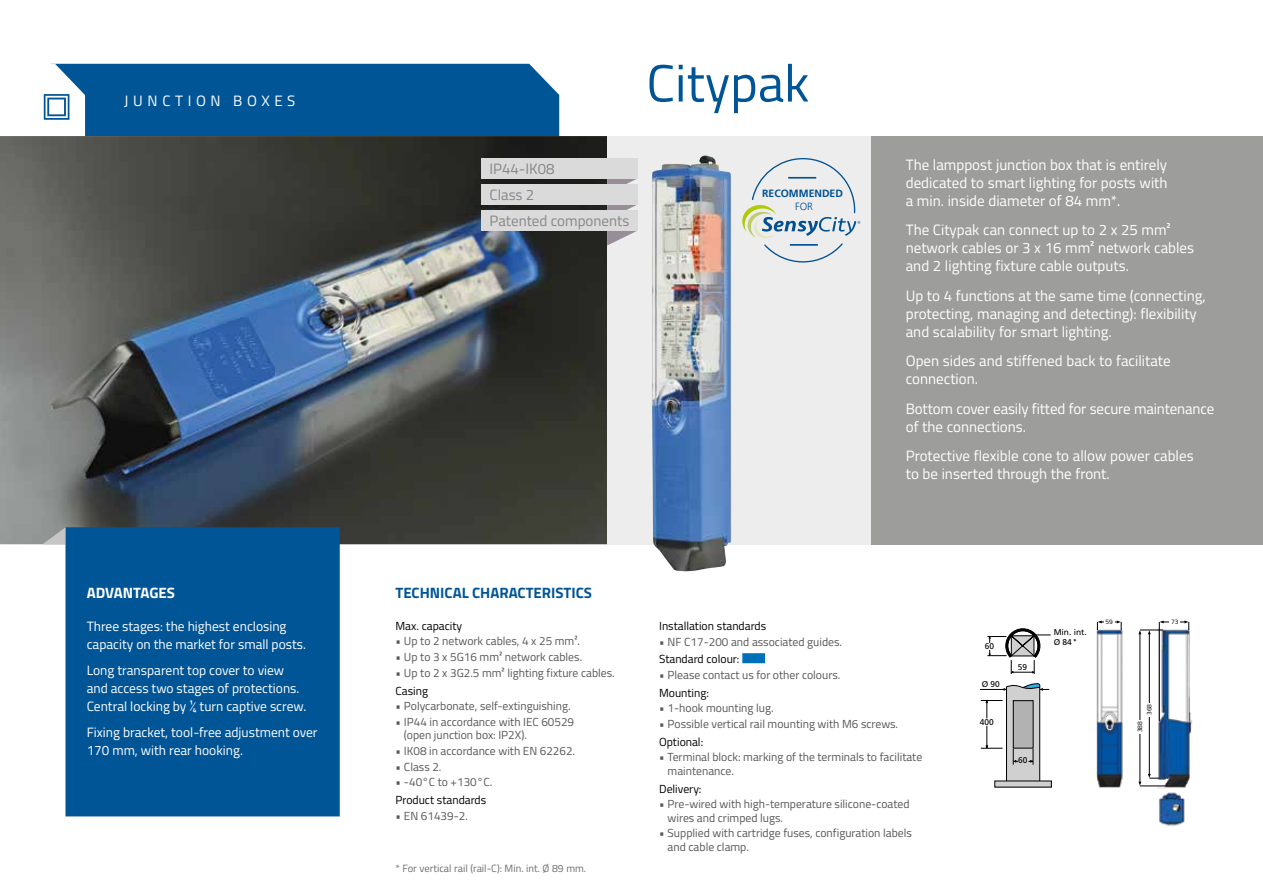
<style>
.page{position:relative;width:1263px;height:893px;background:#fff}
.page>*{position:absolute;margin:0;border:0;box-sizing:border-box;transform-origin:0 0}
.t1{font:52.5px "Titillium Web";color:#005597}
.t2{font:15px/18px "Titillium Web";color:#fff}
.t3{font:15px/26.1px "Titillium Web";color:#878787}
.t4{font:700 15px "Titillium Web";color:#005597}
.t5{font:15px "Titillium Web";letter-spacing:.31em;color:#fff}
.t6{font:700 15px "Titillium Web";color:#fff}
.t7{font:13.5px/18px "Titillium Web";color:#fff}
.t8{font:11.7px/13.5px "Titillium Web";color:#575756}
.t9{font:11.7px "Titillium Web";color:#000}
.t10{font:10.5px "Titillium Web";color:#706f6f}
.t11{font:700 10.5px "Frutiger";color:#005092}
.t12{font:300 10.5px "Frutiger";color:#005092}
.t13{font:8.4px/10.1px "Frutiger";color:#000}
.t14{font:700 7.2px "Titillium Web";color:#000}
.t15{font:6.6px "Titillium Web";color:#000}
</style>
<div class="page">
<svg style="left:43px;top:64px;width:516px;height:72px;background:#13619e"></svg>
<img style="left:0;top:136px;width:607px;height:408px">
<div style="left:607px;top:136px;width:266px;height:408px;background:#ededed"></div>
<svg style="left:607px;top:205px;width:30px;height:6px"></svg>
<svg style="left:607px;top:231px;width:30px;height:15px"></svg>
<svg style="left:607px;top:179px;width:29px;height:5px"></svg>
<div style="left:481px;top:158px;width:156px;height:21px;background:#dadada"></div>
<div style="left:481px;top:184px;width:156px;height:21px;background:#dadada"></div>
<div style="left:481px;top:211px;width:156px;height:20px;background:#dadada"></div>
<div style="left:742px;top:653px;width:23px;height:10px;background:#006fb9;border:2px solid #006fb9"></div>
<img style="left:652px;top:155px;width:79px;height:416px">
<svg style="left:987px;top:628px;width:64px;height:46px"></svg>
<svg style="left:980px;top:683px;width:69px;height:98px"></svg>
<div style="left:995px;top:781px;width:56px;height:6px;background:#d0d0d0"></div>
<svg style="left:1097px;top:620px;width:25px;height:9px"></svg>
<div style="left:1104px;top:616px;width:10px;height:8px;background:#fff"></div>
<img style="left:1096px;top:629px;width:27px;height:159px">
<img style="left:1157px;top:629px;width:36px;height:160px">
<hr style="left:1149px;top:633px;width:1px;height:142px;background:#000">
<div style="left:1144px;top:703px;width:7px;height:13px;background:#fff"></div>
<hr style="left:1139px;top:633px;width:1px;height:149px;background:#000">
<div style="left:1135px;top:720px;width:7px;height:14px;background:#fff"></div>
<hr style="left:1159px;top:622px;width:1px;height:99px;background:#000">
<svg style="left:1138px;top:620px;width:51px;height:14px"></svg>
<svg style="left:1138px;top:774px;width:27px;height:13px"></svg>
<img style="left:1159px;top:792px;width:26px;height:34px">
<svg style="left:742px;top:158px;width:118px;height:105px"></svg>
<hr style="left:788px;top:177px;width:28px;height:2px;background:#005092">
<hr style="left:790px;top:244px;width:28px;height:2px;background:#005092">
<div style="left:872px;top:136px;width:391px;height:408px;background:#9d9d9c"></div>
<div style="left:65px;top:527px;width:275px;height:289px;background:#005597"></div>
<svg style="left:43px;top:527px;width:22px;height:17px"></svg>
<p class="t5" style="left:124px;top:90px;width:173px">JUNCTION BOXES</p>
<p class="t6" style="left:87px;top:581px;width:90px">ADVANTAGES</p>
<p class="t7" style="left:87px;top:617px;width:221px">Three stages: the highest enclosing capacity on the market for small posts.</p>
<p class="t7" style="left:87px;top:661px;width:221px">Long transparent top cover to view and access two stages of protections.<br>Central locking by ¼ turn captive screw.</p>
<p class="t7" style="left:87px;top:722px;width:232px">Fixing bracket, tool-free adjustment over<br>170 mm, with rear hooking.</p>
<p class="t3" style="left:489px;top:155px;width:141px">IP44-IK08<br>Class 2<br>Patented components</p>
<h1 class="t1" style="left:646px;top:45px;width:164px">Citypak</h1>
<p class="t11" style="left:762px;top:188px;width:82px">RECOMMENDED</p>
<p class="t12" style="left:795px;top:200px;width:20px">FOR</p>
<p class="t2" style="left:906px;top:155px;width:263px;text-align:justify">The lamppost junction box that is entirely dedicated to smart lighting for posts with a min. inside diameter of 84 mm*.</p>
<p class="t2" style="left:906px;top:220px;width:290px">The Citypak can connect up to 2 x 25 mm² network cables or 3 x 16 mm² network cables and 2 lighting fixture cable outputs.</p>
<p class="t2" style="left:906px;top:286px;width:302px">Up to 4 functions at the same time (connecting, protecting, managing and detecting): flexibility and scalability for smart lighting.</p>
<p class="t2" style="left:906px;top:351px;width:266px">Open sides and stiffened back to facilitate connection.</p>
<p class="t2" style="left:906px;top:399px;width:310px">Bottom cover easily fitted for secure maintenance of the connections.</p>
<p class="t2" style="left:906px;top:446px;width:289px">Protective flexible cone to allow power cables to be inserted through the front.</p>
<p class="t4" style="left:395px;top:581px;width:198px">TECHNICAL CHARACTERISTICS</p>
<p class="t9" style="left:395px;top:617px;width:68px">Max. capacity</p>
<p class="t8" style="left:395px;top:634px;width:186px">• Up to 2 network cables, 4 x 25 mm².</p>
<p class="t8" style="left:395px;top:650px;width:188px">• Up to 3 x 5G16 mm² network cables.</p>
<p class="t8" style="left:395px;top:665px;width:221px">• Up to 2 x 3G2.5 mm² lighting fixture cables.</p>
<p class="t9" style="left:395px;top:682px;width:34px">Casing</p>
<p class="t8" style="left:395px;top:699px;width:177px">• Polycarbonate, self-extinguishing.</p>
<p class="t8" style="left:404px;top:714px;width:172px;text-indent:-9px">• IP44 in accordance with IEC 60529 (open junction box: IP2X).</p>
<p class="t8" style="left:395px;top:743px;width:181px">• IK08 in accordance with EN 62262.</p>
<p class="t8" style="left:395px;top:759px;width:47px">• Class 2.</p>
<p class="t8" style="left:395px;top:775px;width:98px">• -40°C to +130°C.</p>
<p class="t9" style="left:395px;top:791px;width:92px">Product standards</p>
<p class="t8" style="left:395px;top:808px;width:74px">• EN 61439-2.</p>
<p class="t10" style="left:395px;top:860px;width:192px">* For vertical rail (rail-C): Min. int. Ø 89 mm.</p>
<p class="t9" style="left:659px;top:617px;width:109px">Installation standards</p>
<p class="t8" style="left:659px;top:634px;width:184px">• NF C17-200 and associated guides.</p>
<p class="t9" style="left:659px;top:651px;width:82px">Standard colour:</p>
<p class="t8" style="left:659px;top:667px;width:183px">• Please contact us for other colours.</p>
<p class="t9" style="left:659px;top:684px;width:51px">Mounting:</p>
<p class="t8" style="left:659px;top:701px;width:116px">• 1-hook mounting lug.</p>
<p class="t8" style="left:659px;top:716px;width:241px">• Possible vertical rail mounting with M6 screws.</p>
<p class="t9" style="left:659px;top:733px;width:46px">Optional:</p>
<p class="t8" style="left:668px;top:750px;width:256px;text-indent:-9px">• Terminal block: marking of the terminals to facilitate maintenance.</p>
<p class="t9" style="left:659px;top:780px;width:44px">Delivery:</p>
<p class="t8" style="left:668px;top:797px;width:244px;text-indent:-9px">• Pre-wired with high-temperature silicone-coated wires and crimped lugs.</p>
<p class="t8" style="left:668px;top:826px;width:246px;text-indent:-9px">• Supplied with cartridge fuses, configuration labels and cable clamp.</p>
<p class="t13" style="left:985px;top:641px;width:11px">60</p>
<p class="t13" style="left:982px;top:679px;width:20px">Ø 90</p>
<p class="t13" style="left:980px;top:717px;width:15px">400</p>
<p class="t13" style="left:1018px;top:662px;width:11px">59</p>
<p class="t13" style="left:1018px;top:755px;width:11px">60</p>
<p class="t13" style="left:1054px;top:627px;width:35px">Min. int.<br>Ø 84</p>
<p class="t14" style="left:1073px;top:636px;width:5px">*</p>
<p class="t15" style="left:1105px;top:617px;width:9px">59</p>
<p class="t15" style="left:1171px;top:617px;width:9px">73</p>
<p class="t15" style="left:1144px;top:715px;width:13px;rotate:-90deg">368</p>
<p class="t15" style="left:1135px;top:732px;width:13px;rotate:-90deg">388</p>
</div>
